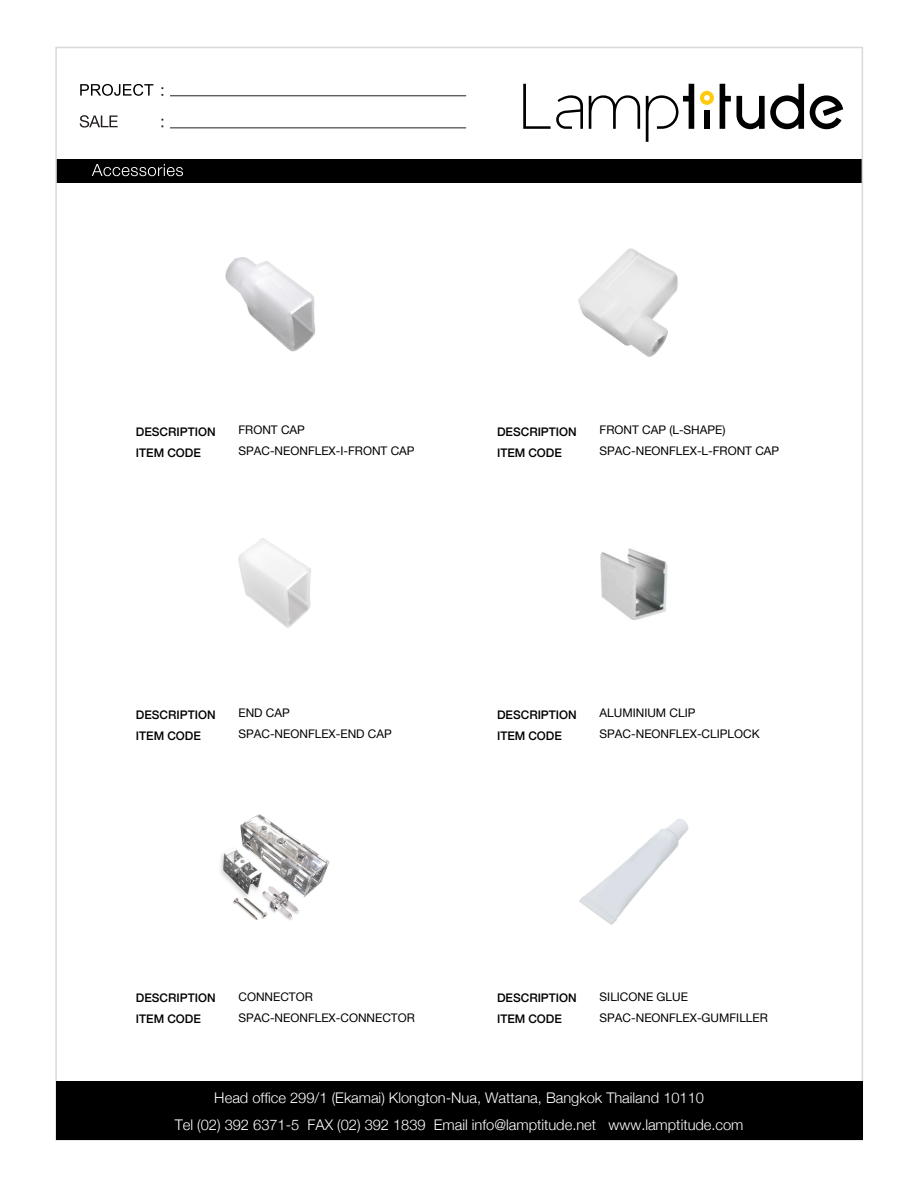
<style>
.page{position:relative;width:918px;height:1188px;background:#fff}
.page>*{position:absolute;margin:0;border:0;box-sizing:border-box;transform-origin:0 0}
.t1{font:300 14.7px/27.8px "Helvetica Neue";letter-spacing:-.005em;color:#fff;text-align:center}
.t2{font:11.85px/21px "Helvetica Neue";color:#000}
.t3{font:500 11.85px/21px "Helvetica Neue";color:#000}
</style>
<div class="page">
<div style="left:56px;top:160px;width:806px;height:23px;background:#000"></div>
<svg style="left:80px;top:115px;width:38px;height:13px"></svg>
<hr style="left:170px;top:95px;width:296px;height:1px;background:#231f20">
<hr style="left:170px;top:127px;width:296px;height:1px;background:#231f20">
<svg style="left:80px;top:84px;width:73px;height:12px"></svg>
<div style="left:56px;top:1081px;width:806px;height:59px;background:#000"></div>
<svg style="left:589px;top:95px;width:51px;height:34px"></svg>
<svg style="left:523px;top:84px;width:60px;height:45px"></svg>
<svg style="left:646px;top:84px;width:48px;height:58px"></svg>
<div style="left:704px;top:111px;width:6px;height:18px;background:#000"></div>
<svg style="left:700px;top:91px;width:14px;height:14px"></svg>
<svg style="left:810px;top:95px;width:33px;height:34px"></svg>
<svg style="left:720px;top:84px;width:84px;height:45px"></svg>
<svg style="left:92px;top:164px;width:91px;height:12px"></svg>
<img style="left:225px;top:257px;width:90px;height:95px">
<img style="left:578px;top:248px;width:100px;height:109px">
<img style="left:238px;top:538px;width:73px;height:90px">
<img style="left:600px;top:548px;width:68px;height:72px">
<img style="left:220px;top:814px;width:110px;height:106px">
<img style="left:579px;top:819px;width:110px;height:106px">
<p class="t3" style="left:136px;top:420px;width:81px">DESCRIPTION<br>ITEM CODE</p>
<p class="t2" style="left:238px;top:420px;width:178px">FRONT CAP<br>SPAC-NEONFLEX-I-FRONT CAP</p>
<p class="t3" style="left:497px;top:420px;width:81px">DESCRIPTION<br>ITEM CODE</p>
<p class="t2" style="left:600px;top:420px;width:181px">FRONT CAP (L-SHAPE)<br>SPAC-NEONFLEX-L-FRONT CAP</p>
<p class="t3" style="left:136px;top:703px;width:81px">DESCRIPTION<br>ITEM CODE</p>
<p class="t2" style="left:238px;top:703px;width:155px">END CAP<br>SPAC-NEONFLEX-END CAP</p>
<p class="t3" style="left:497px;top:703px;width:81px">DESCRIPTION<br>ITEM CODE</p>
<p class="t2" style="left:600px;top:703px;width:161px">ALUMINIUM CLIP<br>SPAC-NEONFLEX-CLIPLOCK</p>
<p class="t3" style="left:136px;top:986px;width:81px">DESCRIPTION<br>ITEM CODE</p>
<p class="t2" style="left:238px;top:986px;width:178px">CONNECTOR<br>SPAC-NEONFLEX-CONNECTOR</p>
<p class="t3" style="left:497px;top:986px;width:81px">DESCRIPTION<br>ITEM CODE</p>
<p class="t2" style="left:600px;top:986px;width:170px">SILICONE GLUE<br>SPAC-NEONFLEX-GUMFILLER</p>
<p class="t1" style="left:175px;top:1082px;width:570px">Head office 299/1 (Ekamai) Klongton-Nua, Wattana, Bangkok Thailand 10110<br>Tel (02) 392 6371-5 FAX (02) 392 1839 Email info@lamptitude.net www.lamptitude.com</p>
</div>
